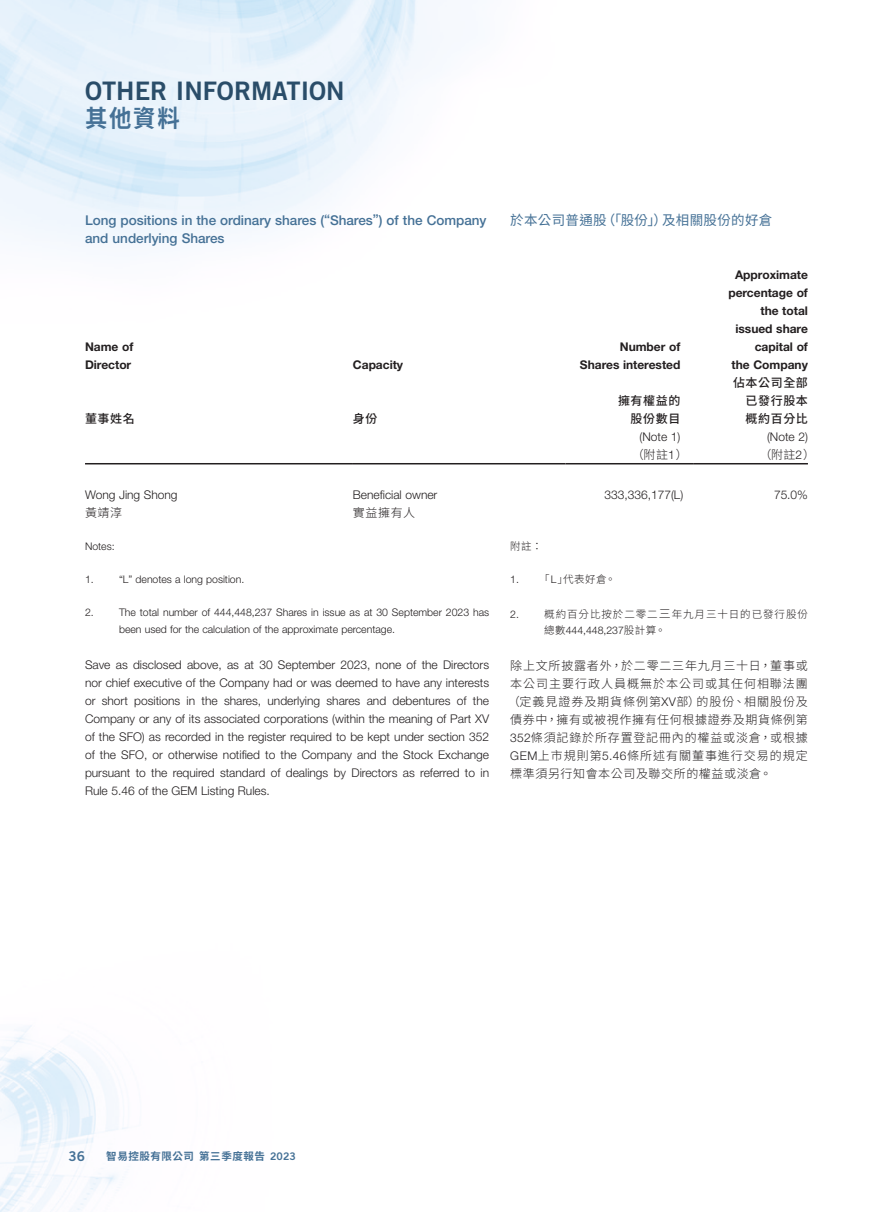
<style>
.page{position:relative;width:893px;height:1212px;background:#fff}
.page>*{position:absolute;margin:0;border:0;box-sizing:border-box;transform-origin:0 0}
.t1{font:25.5px "Trade Gothic LT Std Bd 2";color:#2a4d69}
.t2{font:700 24px "Source Han Sans TC";color:#457196;scale:.93 1}
.Heading_2{font:500 13.5px/18px "Helvetica Neue LT Std";color:#457196}
.C_Heading_2{font:13.5px "Source Han Sans TC";letter-spacing:.025em;color:#457196}
.t3{font:13.5px "Trade Gothic LT Std Bd 2";color:#457196}
.Body_Text{font:300 12px/18px "Helvetica Neue LT Std";color:#231f20;text-align:justify}
.C_Body_Text{font:300 12px/18px "Source Han Sans TC";letter-spacing:.07em;color:#231f20;text-align:justify}
.Body_Text-2{font:700 12px "Helvetica Neue LT Std";color:#231f20}
.Body_Text-3{font:500 12px "Source Han Sans TC";letter-spacing:.05em;color:#231f20}
.Body_Text-4{font:300 12px "Source Han Sans TC";letter-spacing:.05em;color:#231f20}
.Notes{font:300 10.5px/16.5px "Helvetica Neue LT Std";color:#231f20}
.C_Notes{font:300 10.5px/16.5px "Source Han Sans TC";letter-spacing:.09em;color:#231f20}
.t4{font:700 10.5px "Source Han Sans TC";letter-spacing:.05em;color:#457196}
.C_Notes-2{font:300 10.5px "Helvetica Neue LT Std";color:#231f20}
.s1{font-family:"Helvetica Neue LT Std"}
.s2{font-size:12px}
.s3{font-family:"Trade Gothic LT Std Bd 2";font-weight:400}
</style>
<div class="page">
<img style="left:0;top:0;width:808px;height:1212px">
<hr style="left:85px;top:463px;width:268px;height:1px;background:#231f20">
<hr style="left:353px;top:463px;width:213px;height:1px;background:#231f20">
<hr style="left:566px;top:463px;width:127px;height:1px;background:#231f20">
<hr style="left:693px;top:463px;width:115px;height:1px;background:#231f20">
<h1 class="t1" style="left:85px;top:75px;width:261px">OTHER INFORMATION</h1>
<h2 class="t2" style="left:85px;top:105px;width:103px">其他資料</h2>
<p class="Heading_2" style="left:85px;top:211px;width:403px">Long positions in the ordinary shares (“Shares”) of the Company and underlying Shares</p>
<p class="Body_Text-2" style="left:85px;top:339px;width:50px">Name of</p>
<p class="Body_Text-2" style="left:85px;top:357px;width:48px">Director</p>
<p class="Body_Text-2" style="left:353px;top:357px;width:52px">Capacity</p>
<p class="Body_Text-3" style="left:85px;top:411px;width:51px">董事姓名</p>
<p class="Body_Text-3" style="left:353px;top:411px;width:26px">身份</p>
<p class="C_Heading_2" style="left:510px;top:212px;width:264px">於本公司普通股（「股份」）及相關股份的好倉</p>
<p class="Body_Text-2" style="left:620px;top:339px;width:62px">Number of</p>
<p class="Body_Text-2" style="left:580px;top:357px;width:102px">Shares interested</p>
<p class="Body_Text-3" style="left:618px;top:393px;width:64px">擁有權益的</p>
<p class="Body_Text-3" style="left:631px;top:411px;width:51px">股份數目</p>
<p class="Body_Text-2" style="left:735px;top:267px;width:74px">Approximate</p>
<p class="Body_Text-2" style="left:728px;top:285px;width:81px">percentage of</p>
<p class="Body_Text-2" style="left:760px;top:303px;width:49px">the total</p>
<p class="Body_Text-2" style="left:735px;top:321px;width:74px">issued share</p>
<p class="Body_Text-2" style="left:755px;top:339px;width:55px">capital of</p>
<p class="Body_Text-2" style="left:732px;top:357px;width:78px">the Company</p>
<p class="Body_Text-3" style="left:733px;top:375px;width:76px">佔本公司全部</p>
<p class="Body_Text-3" style="left:746px;top:393px;width:64px">已發行股本</p>
<p class="Body_Text-3" style="left:746px;top:411px;width:64px">概約百分比</p>
<p class="Body_Text" style="left:639px;top:427px;width:42px">(Note 1)</p>
<p class="Body_Text" style="left:767px;top:427px;width:42px">(Note 2)</p>
<p class="Body_Text-4" style="left:632px;top:447px;width:57px">（附註<span class="s1">1</span>）</p>
<p class="Body_Text-4" style="left:759px;top:447px;width:57px">（附註<span class="s1">2</span>）</p>
<p class="Body_Text" style="left:85px;top:485px;width:94px">Wong Jing Shong</p>
<p class="Body_Text" style="left:353px;top:485px;width:86px">Beneficial owner</p>
<p class="Body_Text" style="left:605px;top:485px;width:80px">333,336,177(L)</p>
<p class="Body_Text" style="left:774px;top:485px;width:35px">75.0%</p>
<p class="Body_Text-4" style="left:85px;top:506px;width:39px">黃靖淳</p>
<p class="Body_Text-4" style="left:353px;top:506px;width:64px">實益擁有人</p>
<p class="Notes" style="left:85px;top:538px;width:31px">Notes:</p>
<p class="Notes" style="left:85px;top:571px;width:10px">1.</p>
<p class="Notes" style="left:119px;top:571px;width:127px">“L” denotes a long position.</p>
<p class="Notes" style="left:85px;top:604px;width:10px">2.</p>
<p class="Notes" style="left:119px;top:604px;width:372px">The total number of 444,448,237 Shares in issue as at 30 September 2023 has been used for the calculation of the approximate percentage.</p>
<p class="Body_Text" style="left:85px;top:655px;width:406px">Save as disclosed above, as at 30 September 2023, none of the Directors nor chief executive of the Company had or was deemed to have any interests or short positions in the shares, underlying shares and debentures of the Company or any of its associated corporations (within the meaning of Part XV of the SFO) as recorded in the register required to be kept under section 352 of the SFO, or otherwise notified to the Company and the Stock Exchange pursuant to the required standard of dealings by Directors as referred to in Rule 5.46 of the GEM Listing Rules.</p>
<p class="C_Notes" style="left:510px;top:538px;width:33px">附註：</p>
<p class="C_Notes" style="left:510px;top:571px;width:107px"><span class="s1">1.</span> 「<span class="s1">L</span>」代表好倉。</p>
<p class="C_Notes-2" style="left:510px;top:607px;width:10px">2.</p>
<p class="C_Notes" style="left:544px;top:606px;width:265px">概約百分比按於二零二<span class="s2">三</span>年九月三十日的已發行股份總數<span class="s1">444,448,237</span>股計算。</p>
<p class="C_Body_Text" style="left:508px;top:657px;width:302px">除上文所披露者外，於二零二三年九月三十日，董事或本公司主要行政人員概無於本公司或其任何相聯法團（定義見證券及期貨條例第<span class="s1">XV</span>部）的股份、相關股份及債券中，擁有或被視作擁有任何根據證券及期貨條例第<span class="s1">352</span>條須記錄於所存置登記冊內的權益或淡倉，或根據<span class="s1">GEM</span>上市規則第<span class="s1">5.46</span>條所述有關董事進行交易的規定標準須另行知會本公司及聯交所的權益或淡倉。</p>
<p class="t3" style="left:69px;top:1148px;width:18px">36</p>
<p class="t4" style="left:106px;top:1150px;width:191px">智易控股有限公司 第三季度報告 <span class="s3">2023</span></p>
</div>
